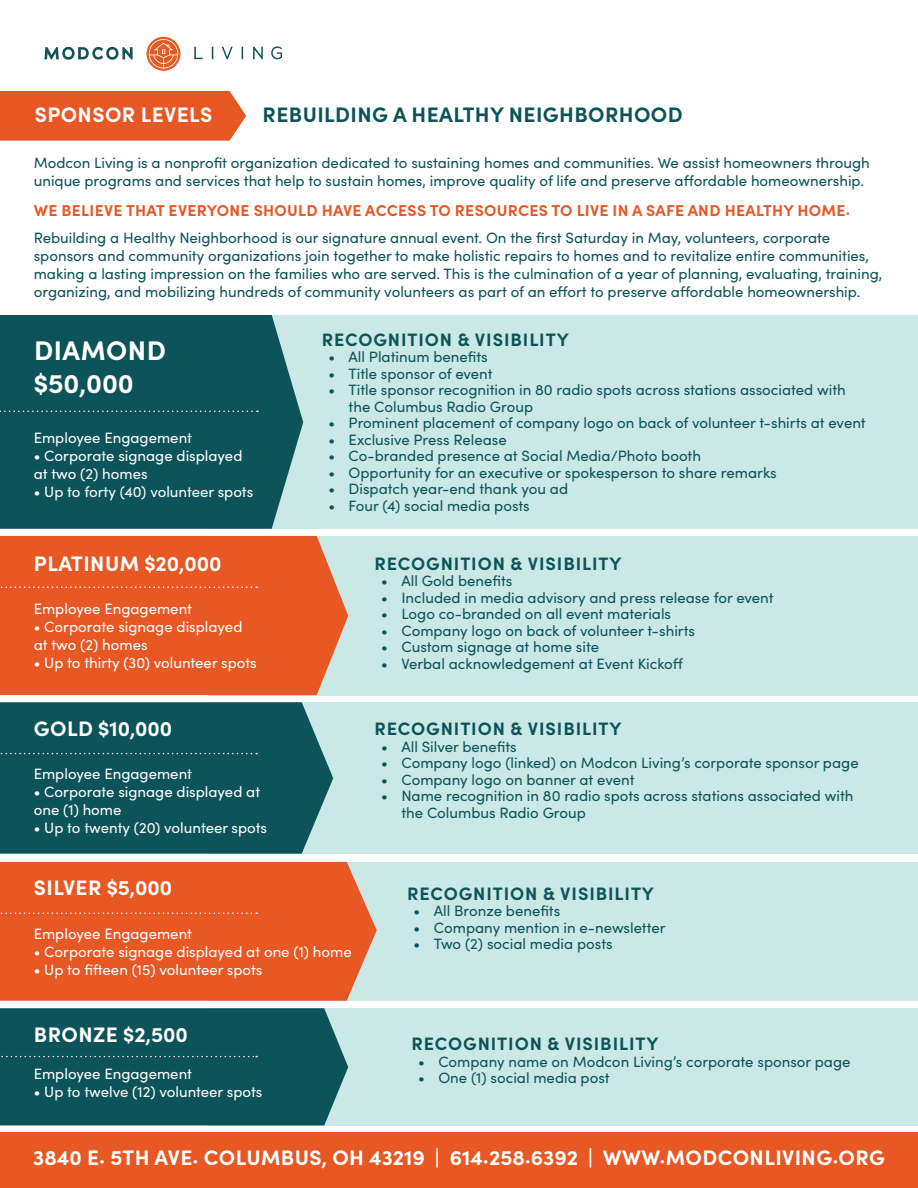
<style>
.page{position:relative;width:918px;height:1188px;background:#fff}
.page>*{position:absolute;margin:0;border:0;box-sizing:border-box;transform-origin:0 0}
.t1{font:700 27px/32.4px "Sofia Pro";letter-spacing:.02em;color:#fff}
.t2{font:700 21px "Sofia Pro";letter-spacing:.02em;color:#fff}
.t3{font:700 21px "Sofia Pro";letter-spacing:.02em;color:#0d545a}
.t4{font:700 18px "Sofia Pro";letter-spacing:.05em;color:#0d545a}
.t5{font:700 15.75px "Sofia Pro";letter-spacing:.02em;color:#e75824}
.t6{font:15px/18px "Sofia Pro";color:#0d545a}
.t7{font:15px/18px "Sofia Pro";color:#fff}
</style>
<div class="page">
<div style="left:0;top:91px;width:246px;height:50px;background:#e75824"></div>
<div style="left:201px;top:315px;width:717px;height:214px;background:#c9e8e6"></div>
<div style="left:209px;top:536px;width:709px;height:159px;background:#c9e8e6"></div>
<div style="left:209px;top:862px;width:709px;height:139px;background:#c9e8e6"></div>
<div style="left:209px;top:702px;width:709px;height:152px;background:#c9e8e6"></div>
<div style="left:209px;top:1008px;width:709px;height:117px;background:#c9e8e6"></div>
<div style="left:0;top:315px;width:303px;height:214px;background:#0d545a"></div>
<div style="left:0;top:536px;width:348px;height:159px;background:#e75824"></div>
<div style="left:0;top:862px;width:377px;height:139px;background:#e75824"></div>
<div style="left:0;top:702px;width:333px;height:152px;background:#0d545a"></div>
<svg style="left:0;top:411px;width:258px;height:1px"></svg>
<svg style="left:0;top:586px;width:257px;height:2px"></svg>
<svg style="left:0;top:912px;width:257px;height:2px"></svg>
<svg style="left:0;top:753px;width:257px;height:1px"></svg>
<div style="left:0;top:1008px;width:348px;height:117px;background:#0d545a"></div>
<svg style="left:194px;top:46px;width:88px;height:13px"></svg>
<svg style="left:44px;top:47px;width:89px;height:13px"></svg>
<svg style="left:147px;top:37px;width:34px;height:34px"></svg>
<svg style="left:149px;top:39px;width:29px;height:30px"></svg>
<div style="left:0;top:1133px;width:918px;height:55px;background:#e75824"></div>
<h2 class="t2" style="left:35px;top:99px;width:179px">SPONSOR LEVELS</h2>
<h2 class="t3" style="left:263px;top:99px;width:422px">REBUILDING A HEALTHY NEIGHBORHOOD</h2>
<p class="t6" style="left:34px;top:153px;width:838px">Modcon Living is a nonprofit organization dedicated to sustaining homes and communities. We assist homeowners through unique programs and services that help to sustain homes, improve quality of life and preserve affordable homeownership.</p>
<p class="t5" style="left:34px;top:198px;width:818px">WE BELIEVE THAT EVERYONE SHOULD HAVE ACCESS TO RESOURCES TO LIVE IN A SAFE AND HEALTHY HOME.</p>
<p class="t6" style="left:34px;top:228px;width:850px">Rebuilding a Healthy Neighborhood is our signature annual event. On the first Saturday in May, volunteers, corporate sponsors and community organizations join together to make holistic repairs to homes and to revitalize entire communities, making a lasting impression on the families who are served. This is the culmination of a year of planning, evaluating, training, organizing, and mobilizing hundreds of community volunteers as part of an effort to preserve affordable homeownership.</p>
<h1 class="t1" style="left:34px;top:333px;width:134px">DIAMOND $50,000</h1>
<p class="t7" style="left:34px;top:428px;width:160px">Employee Engagement</p>
<p class="t7" style="left:34px;top:446px;width:210px">• Corporate signage displayed at two (2) homes</p>
<p class="t7" style="left:34px;top:482px;width:221px">• Up to forty (40) volunteer spots</p>
<h2 class="t2" style="left:34px;top:547px;width:189px">PLATINUM $20,000</h2>
<p class="t7" style="left:34px;top:599px;width:160px">Employee Engagement</p>
<p class="t7" style="left:34px;top:617px;width:210px">• Corporate signage displayed at two (2) homes</p>
<p class="t7" style="left:34px;top:653px;width:224px">• Up to thirty (30) volunteer spots</p>
<h2 class="t2" style="left:34px;top:712px;width:140px">GOLD $10,000</h2>
<p class="t7" style="left:34px;top:764px;width:160px">Employee Engagement</p>
<p class="t7" style="left:34px;top:782px;width:228px">• Corporate signage displayed at one (1) home</p>
<p class="t7" style="left:34px;top:818px;width:235px">• Up to twenty (20) volunteer spots</p>
<p class="t4" style="left:322px;top:326px;width:248px">RECOGNITION &amp; VISIBILITY</p>
<p class="t6" style="left:328px;top:347px;width:161px">• All Platinum benefits</p>
<p class="t6" style="left:328px;top:364px;width:166px">• Title sponsor of event</p>
<p class="t6" style="left:349px;top:381px;width:499px;line-height:16.5px;text-indent:-20px">• Title sponsor recognition in 80 radio spots across stations associated with the Columbus Radio Group</p>
<p class="t6" style="left:328px;top:413px;width:539px">• Prominent placement of company logo on back of volunteer t-shirts at event</p>
<p class="t6" style="left:328px;top:430px;width:180px">• Exclusive Press Release</p>
<p class="t6" style="left:328px;top:446px;width:374px">• Co-branded presence at Social Media/Photo booth</p>
<p class="t6" style="left:328px;top:463px;width:450px">• Opportunity for an executive or spokesperson to share remarks</p>
<p class="t6" style="left:328px;top:479px;width:241px">• Dispatch year-end thank you ad</p>
<p class="t6" style="left:328px;top:496px;width:203px">• Four (4) social media posts</p>
<p class="t4" style="left:375px;top:550px;width:248px">RECOGNITION &amp; VISIBILITY</p>
<p class="t6" style="left:381px;top:571px;width:133px">• All Gold benefits</p>
<p class="t6" style="left:381px;top:588px;width:394px">• Included in media advisory and press release for event</p>
<p class="t6" style="left:381px;top:604px;width:292px">• Logo co-branded on all event materials</p>
<p class="t6" style="left:381px;top:621px;width:315px">• Company logo on back of volunteer t-shirts</p>
<p class="t6" style="left:381px;top:637px;width:219px">• Custom signage at home site</p>
<p class="t6" style="left:381px;top:654px;width:303px">• Verbal acknowledgement at Event Kickoff</p>
<p class="t4" style="left:375px;top:715px;width:248px">RECOGNITION &amp; VISIBILITY</p>
<p class="t6" style="left:381px;top:737px;width:137px">• All Silver benefits</p>
<p class="t6" style="left:381px;top:753px;width:479px">• Company logo (linked) on Modcon Living’s corporate sponsor page</p>
<p class="t6" style="left:381px;top:770px;width:255px">• Company logo on banner at event</p>
<p class="t6" style="left:401px;top:787px;width:454px;line-height:16.5px;text-indent:-20px">• Name recognition in 80 radio spots across stations associated with the Columbus Radio Group</p>
<h2 class="t2" style="left:34px;top:871px;width:140px">SILVER $5,000</h2>
<p class="t7" style="left:34px;top:923px;width:160px">Employee Engagement</p>
<p class="t7" style="left:34px;top:941px;width:320px">• Corporate signage displayed at one (1) home</p>
<p class="t7" style="left:34px;top:959px;width:230px">• Up to fifteen (15) volunteer spots</p>
<h2 class="t2" style="left:34px;top:1018px;width:155px">BRONZE $2,500</h2>
<p class="t7" style="left:34px;top:1064px;width:160px">Employee Engagement</p>
<p class="t7" style="left:34px;top:1082px;width:230px">• Up to twelve (12) volunteer spots</p>
<p class="t4" style="left:407px;top:879px;width:248px">RECOGNITION &amp; VISIBILITY</p>
<p class="t6" style="left:414px;top:901px;width:148px">• All Bronze benefits</p>
<p class="t6" style="left:414px;top:918px;width:254px">• Company mention in e-newsletter</p>
<p class="t6" style="left:414px;top:934px;width:201px">• Two (2) social media posts</p>
<p class="t4" style="left:412px;top:1030px;width:248px">RECOGNITION &amp; VISIBILITY</p>
<p class="t6" style="left:418px;top:1052px;width:434px">• Company name on Modcon Living’s corporate sponsor page</p>
<p class="t6" style="left:418px;top:1068px;width:193px">• One (1) social media post</p>
<h2 class="t2" style="left:33px;top:1141px;width:853px">3840 E. 5TH AVE. COLUMBUS, OH 43219 | 614.258.6392 | WWW.MODCONLIVING.ORG</h2>
</div>
